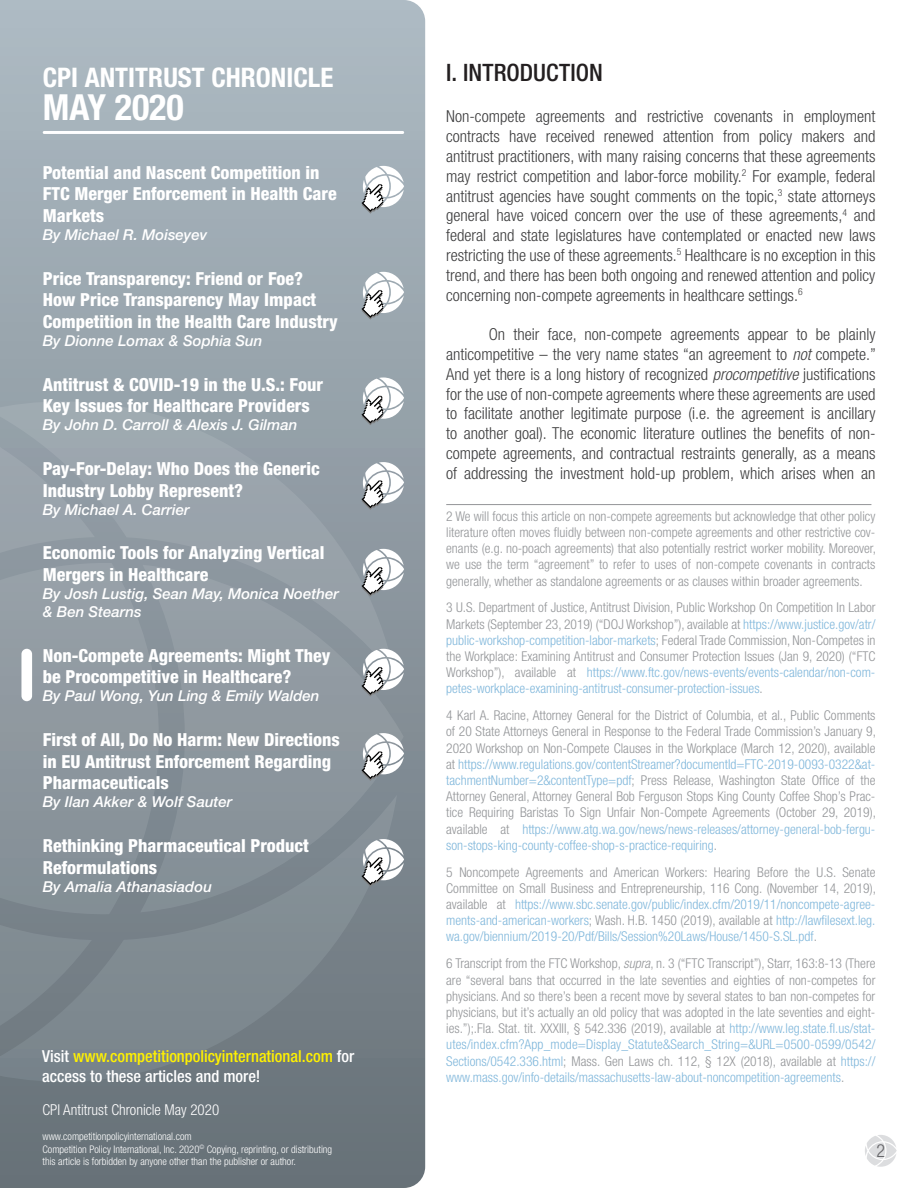
<style>
.page{position:relative;width:918px;height:1188px;background:#fff}
.page>*{position:absolute;margin:0;border:0;box-sizing:border-box;transform-origin:0 0}
.Body_Text{font:700 condensed 36px "Helvetica Neue LT Std";color:#fff}
.Body_Text-2{font:700 condensed 27px "Helvetica Neue LT Std";color:#fff}
.Sin_espaciado{font:500 condensed 24px "Helvetica Neue LT Std";letter-spacing:.005em;color:#231f20}
.t1{font:800 condensed 18px/21.6px "Helvetica Neue LT Std";color:#fff}
.t2{font:300 condensed 18px "Helvetica Neue LT Std";color:#636366}
.Sin_espaciado-2{font:300 condensed 16.5px/19.8px "Helvetica Neue LT Std";color:#3e3e3f;text-align:justify}
.Body_Text-3{font:500 condensed 16.5px/19.8px "Helvetica Neue LT Std";color:#fff101}
.t3{font:italic 500 15px/18px "Helvetica Neue LT Std";color:#fff}
.t4{font:300 condensed 15px "Helvetica Neue LT Std";color:#fff}
.Note{font:300 condensed 13.5px/16.2px "Helvetica Neue LT Std";color:#939598;text-align:justify}
.Note-2{font:300 condensed 13.5px/16.2px "Helvetica Neue LT Std";color:#80b7db;text-align:justify}
.t5{font:300 condensed 10.5px "Helvetica Neue LT Std";color:#fff}
.s1{color:#fff}
.s2{font-style:italic}
.s3{color:#80b7db}
.s4{color:#939598}
</style>
<div class="page">
<svg style="left:0;top:0;width:425px;height:1188px;background:#94a0a8"></svg>
<svg style="left:865px;top:1135px;width:32px;height:32px"></svg>
<div style="left:0;top:677px;width:140px;height:118px;background:#8f989e"></div>
<svg style="left:0;top:795px;width:397px;height:287px;background:#79848b"></svg>
<svg style="left:0;top:401px;width:395px;height:276px;background:#96a1a9"></svg>
<svg style="left:140px;top:565px;width:264px;height:347px;background:#8a949c"></svg>
<svg style="left:0;top:421px;width:95px;height:292px;background:#959fa6"></svg>
<svg style="left:0;top:768px;width:92px;height:289px;background:#808b92"></svg>
<hr style="left:446px;top:504px;width:425px;height:1px;background:#939598">
<hr style="left:43px;top:131px;width:361px;height:3px;background:#fff;border-radius:2px">
<div style="left:21px;top:649px;width:11px;height:52px;background:#fff;border-radius:5px"></div>
<svg style="left:362px;top:166px;width:42px;height:48px"></svg>
<svg style="left:362px;top:272px;width:42px;height:48px"></svg>
<svg style="left:362px;top:377px;width:42px;height:48px"></svg>
<svg style="left:362px;top:462px;width:42px;height:48px"></svg>
<svg style="left:362px;top:549px;width:42px;height:48px"></svg>
<svg style="left:362px;top:649px;width:42px;height:48px"></svg>
<svg style="left:362px;top:733px;width:42px;height:48px"></svg>
<svg style="left:362px;top:839px;width:42px;height:48px"></svg>
<p class="Body_Text-2" style="left:43px;top:61px;width:292px">CPI ANTITRUST CHRONICLE</p>
<p class="Body_Text" style="left:43px;top:86px;width:143px">MAY 2020</p>
<p class="t1" style="left:43px;top:161px;width:296px">Potential and Nascent Competition in<br>FTC Merger Enforcement in Health Care<br>Markets</p>
<p class="t3" style="left:43px;top:225px;width:166px">By Michael R. Moiseyev</p>
<p class="t1" style="left:43px;top:267px;width:296px">Price Transparency: Friend or Foe?<br>How Price Transparency May Impact<br>Competition in the Health Care Industry</p>
<p class="t3" style="left:43px;top:331px;width:221px">By Dionne Lomax &amp; Sophia Sun</p>
<p class="t1" style="left:43px;top:373px;width:282px">Antitrust &amp; COVID-19 in the U.S.: Four<br>Key Issues for Healthcare Providers</p>
<p class="t3" style="left:43px;top:416px;width:256px">By John D. Carroll &amp; Alexis J. Gilman</p>
<p class="t1" style="left:43px;top:457px;width:279px">Pay-For-Delay: Who Does the Generic<br>Industry Lobby Represent?</p>
<p class="t3" style="left:43px;top:500px;width:148px">By Michael A. Carrier</p>
<p class="t1" style="left:43px;top:542px;width:283px">Economic Tools for Analyzing Vertical<br>Mergers in Healthcare</p>
<p class="t3" style="left:43px;top:584px;width:298px">By Josh Lustig, Sean May, Monica Noether &amp; Ben Stearns</p>
<p class="t1" style="left:43px;top:644px;width:289px">Non-Compete Agreements: Might They be Procompetitive in Healthcare?</p>
<p class="t3" style="left:43px;top:687px;width:278px">By Paul Wong, Yun Ling &amp; Emily Walden</p>
<p class="t1" style="left:43px;top:728px;width:299px">First of All, Do No Harm: New Directions in EU Antitrust Enforcement Regarding<br>Pharmaceuticals</p>
<p class="t3" style="left:43px;top:793px;width:191px">By Ilan Akker &amp; Wolf Sauter</p>
<p class="t1" style="left:43px;top:834px;width:268px">Rethinking Pharmaceutical Product<br>Reformulations</p>
<p class="t3" style="left:43px;top:877px;width:171px">By Amalia Athanasiadou</p>
<p class="Body_Text-3" style="left:42px;top:1046px;width:313px"><span class="s1">Visit</span> www.competitionpolicyinternational.com <span class="s1">for access to these articles and more!</span></p>
<p class="t4" style="left:43px;top:1101px;width:178px">CPI Antitrust Chronicle May 2020</p>
<p class="t5" style="left:43px;top:1130px;width:151px">www.competitionpolicyinternational.com</p>
<p class="t5" style="left:43px;top:1143px;width:291px">Competition Policy International, Inc. 2020<sup>©</sup> Copying, reprinting, or distributing</p>
<p class="t5" style="left:43px;top:1156px;width:255px">this article is forbidden by anyone other than the publisher or author.</p>
<p class="Sin_espaciado" style="left:446px;top:58px;width:158px">I. INTRODUCTION</p>
<p class="Sin_espaciado-2" style="left:446px;top:106px;width:431px">Non-compete agreements and restrictive covenants in employment contracts have received renewed attention from policy makers and antitrust practitioners, with many raising concerns that these agreements may restrict competition and labor-force mobility.<sup>2</sup> For example, federal antitrust agencies have sought comments on the topic,<sup>3</sup> state attorneys general have voiced concern over the use of these agreements,<sup>4</sup> and federal and state legislatures have contemplated or enacted new laws restricting the use of these agreements.<sup>5</sup> Healthcare is no exception in this trend, and there has been both ongoing and renewed attention and policy concerning non-compete agreements in healthcare settings.<sup>6</sup></p>
<p class="Sin_espaciado-2" style="left:446px;top:324px;width:431px;text-indent:43px">On their face, non-compete agreements appear to be plainly anticompetitive – the very name states “an agreement to <span class="s2">not</span> compete.” And yet there is a long history of recognized <span class="s2">procompetitive</span> justifications for the use of non-compete agreements where these agreements are used to facilitate another legitimate purpose (i.e. the agreement is ancillary to another goal). The economic literature outlines the benefits of non&shy;compete agreements, and contractual restraints generally, as a means of addressing the investment hold-up problem, which arises when an</p>
<p class="Note" style="left:446px;top:508px;width:431px">2 We will focus this article on non-compete agreements but acknowledge that other policy literature often moves fluidly between non-compete agreements and other restrictive cov&shy;enants (e.g. no-poach agreements) that also potentially restrict worker mobility. Moreover, we use the term “agreement” to refer to uses of non-compete covenants in contracts generally, whether as standalone agreements or as clauses within broader agreements.</p>
<p class="Note" style="left:446px;top:599px;width:431px">3 U.S. Department of Justice, Antitrust Division, Public Workshop On Competition In Labor Markets (September 23, 2019) (“DOJ Workshop”), available at <span class="s3">https://www.justice.gov/atr/ public-workshop-competition-labor-markets</span>; Federal Trade Commission, Non-Competes in the Workplace: Examining Antitrust and Consumer Protection Issues (Jan 9, 2020) (“FTC Workshop”), available at <span class="s3">https://www.ftc.gov/news-events/events-calendar/non-com&shy;petes-workplace-examining-antitrust-consumer-protection-issues</span>.</p>
<p class="Note" style="left:446px;top:707px;width:431px">4 Karl A. Racine, Attorney General for the District of Columbia, et al., Public Comments of 20 State Attorneys General in Response to the Federal Trade Commission’s January 9, 2020 Workshop on Non-Compete Clauses in the Workplace (March 12, 2020), available at <span class="s3">https://www.regulations.gov/contentStreamer?documentId=FTC-2019-0093-0322&amp;at&shy;tachmentNumber=2&amp;contentType=pdf</span>; Press Release, Washington State Office of the Attorney General, Attorney General Bob Ferguson Stops King County Coffee Shop’s Prac&shy;tice Requiring Baristas To Sign Unfair Non-Compete Agreements (October 29, 2019), available at <span class="s3">https://www.atg.wa.gov/news/news-releases/attorney-general-bob-fergu&shy;son-stops-king-county-coffee-shop-s-practice-requiring</span>.</p>
<p class="Note-2" style="left:446px;top:864px;width:431px"><span class="s4">5 Noncompete Agreements and American Workers: Hearing Before the U.S. Senate Committee on Small Business and Entrepreneurship, 116 Cong. (November 14, 2019), available at</span> https://www.sbc.senate.gov/public/index.cfm/2019/11/noncompete-agree&shy;ments-and-american-workers<span class="s4">; Wash. H.B. 1450 (2019), available at</span> http://lawfilesext.leg. wa.gov/biennium/2019-20/Pdf/Bills/Session%20Laws/House/1450-S.SL.pdf<span class="s4">.</span></p>
<p class="Note" style="left:446px;top:955px;width:431px">6 Transcript from the FTC Workshop, <span class="s2">supra</span>, n. 3 (“FTC Transcript”), Starr, 163:8-13 (There are “several bans that occurred in the late seventies and eighties of non-competes for physicians. And so there’s been a recent move by several states to ban non-competes for physicians, but it’s actually an old policy that was adopted in the late seventies and eight&shy;ies.”);.Fla. Stat. tit. XXXIII, § 542.336 (2019), available at <span class="s3">http://www.leg.state.fl.us/stat&shy;utes/index.cfm?App_mode=Display_Statute&amp;Search_String=&amp;URL=0500-0599/0542/ Sections/0542.336.html</span>; Mass. Gen Laws ch. 112, § 12X (2018), available at <span class="s3">https:// www.mass.gov/info-details/massachusetts-law-about-noncompetition-agreements</span>.</p>
<p class="t2" style="left:876px;top:1141px;width:10px">2</p>
</div>
